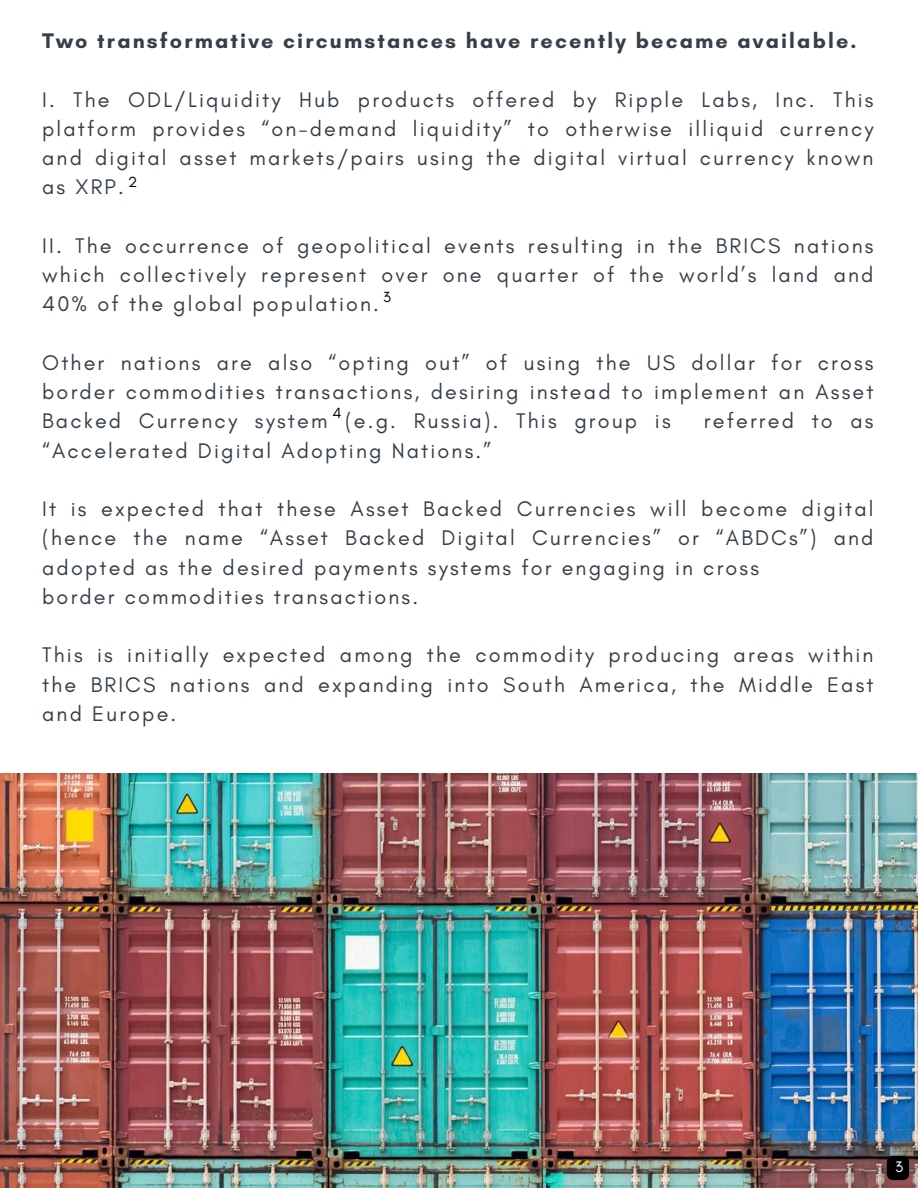
<style>
.page{position:relative;width:918px;height:1188px;background:#fff}
.page>*{position:absolute;margin:0;border:0;box-sizing:border-box;transform-origin:0 0}
.t1{font:21.6px/29.2px "Glacial Indifference";letter-spacing:.1em;color:#353f48;text-align:justify}
.t2{font:700 21.6px "Glacial Indifference";letter-spacing:.1em;color:#353f48}
.t3{font:15.6px "Glacial Indifference";color:#fff}
.t4{font:15px "Glacial Indifference";color:#000}
</style>
<div class="page">
<img style="left:0;top:773px;width:918px;height:415px">
<svg style="left:887px;top:1156px;width:22px;height:24px"></svg>
<p class="t2" style="left:42px;top:28px;width:816px">Two transformative circumstances have recently became available.</p>
<p class="t1" style="left:42px;top:85px;width:833px">I. The ODL/Liquidity Hub products offered by Ripple Labs, Inc. This platform provides “on-demand liquidity” to otherwise illiquid currency and digital asset markets/pairs using the digital virtual currency known as XRP.</p>
<p class="t4" style="left:128px;top:172px;width:11px">2</p>
<p class="t1" style="left:42px;top:231px;width:833px">II. The occurrence of geopolitical events resulting in the BRICS nations which collectively represent over one quarter of the world’s land and 40% of the global population.</p>
<p class="t1" style="left:42px;top:348px;width:833px">Other nations are also “opting out” of using the US dollar for cross border commodities transactions, desiring instead to implement an Asset Backed Currency system (e.g. Russia). This group is</p>
<p class="t4" style="left:383px;top:288px;width:9px">3</p>
<p class="t4" style="left:333px;top:404px;width:11px">4</p>
<p class="t1" style="left:704px;top:406px;width:171px">referred to as</p>
<p class="t1" style="left:42px;top:436px;width:451px">“Accelerated Digital Adopting Nations.”</p>
<p class="t1" style="left:42px;top:494px;width:833px;text-align:left">It is expected that these Asset Backed Currencies will become digital (hence the name “Asset Backed Digital Currencies” or “ABDCs”) and adopted as the desired payments systems for engaging in cross<br>border commodities transactions.</p>
<p class="t1" style="left:42px;top:640px;width:833px">This is initially expected among the commodity producing areas within the BRICS nations and expanding into South America, the Middle East and Europe.</p>
<p class="t3" style="left:895px;top:1158px;width:10px">3</p>
</div>
